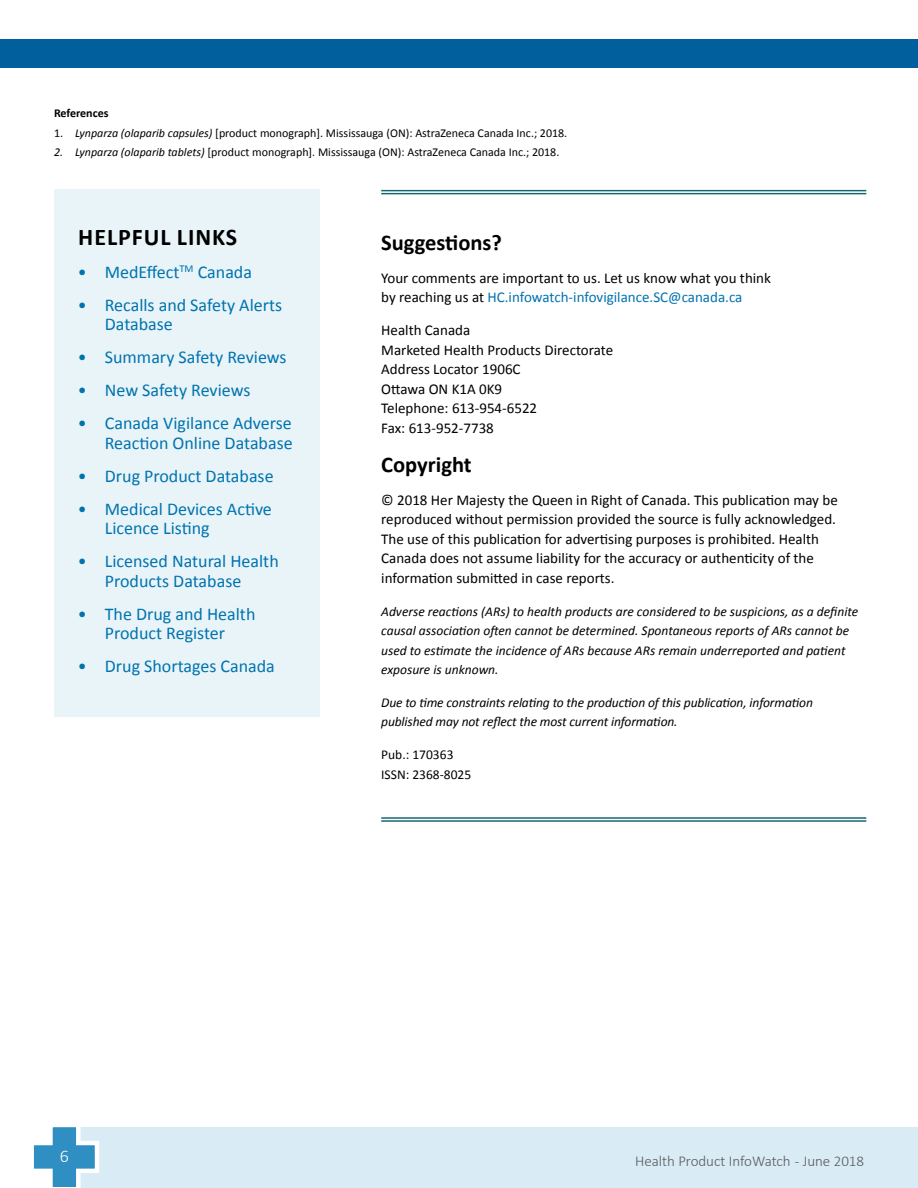
<style>
.page{position:relative;width:918px;height:1188px;background:#fff}
.page>*{position:absolute;margin:0;border:0;box-sizing:border-box;transform-origin:0 0}
.t1{font:700 24px "Calibri";letter-spacing:.04em;color:#000}
.t2{font:700 22.5px "Calibri";color:#000}
.t3{font:18px/19.5px "Calibri";color:#0073ae}
.t4{font:300 18px "Calibri";color:#fff}
.t5{font:15px/19.5px "Calibri";color:#000}
.t6{font:300 15px "Calibri";color:#58595b}
.t7{font:italic 13.5px/19.5px "Calibri";color:#000}
.t8{font:13.5px/19.5px "Calibri";color:#000}
.t9{font:12px "Calibri";color:#000}
.t10{font:700 12px "Calibri";color:#000}
.s1{font-style:italic}
.s2{color:#0073ae}
</style>
<div class="page">
<div style="left:64px;top:1127px;width:854px;height:61px;background:#d9ebf4"></div>
<svg style="left:33px;top:1127px;width:66px;height:61px"></svg>
<div style="left:0;top:39px;width:918px;height:29px;background:#005f9c"></div>
<div style="left:54px;top:190px;width:266px;height:527px;background:#e9f4f9"></div>
<svg style="left:381px;top:191px;width:485px;height:2px"></svg>
<hr style="left:381px;top:190px;width:485px;height:1px;background:#186874">
<hr style="left:381px;top:193px;width:485px;height:1px;background:#186874">
<hr style="left:381px;top:817px;width:485px;height:2px;background:#186874">
<hr style="left:381px;top:820px;width:485px;height:2px;background:#186874">
<p class="t10" style="left:54px;top:105px;width:56px">References</p>
<p class="t9" style="left:54px;top:125px;width:515px">1. <span class="s1">Lynparza (olaparib capsules)</span> [product monograph]. Mississauga (ON): AstraZeneca Canada Inc.; 2018.</p>
<p class="t9" style="left:54px;top:144px;width:507px"><span class="s1">2. Lynparza (olaparib tablets)</span> [product monograph]. Mississauga (ON): AstraZeneca Canada Inc.; 2018.</p>
<h1 class="t1" style="left:78px;top:221px;width:161px">HELPFUL LINKS</h1>
<p class="t3" style="left:78px;top:262px;width:176px">• MedEffect<sup>TM</sup> Canada</p>
<p class="t3" style="left:105px;top:295px;width:179px;text-indent:-27px">• Recalls and Safety Alerts<br>Database</p>
<p class="t3" style="left:78px;top:348px;width:210px">• Summary Safety Reviews</p>
<p class="t3" style="left:78px;top:381px;width:174px">• New Safety Reviews</p>
<p class="t3" style="left:78px;top:414px;width:216px;text-align:right">• Canada Vigilance Adverse<br>Reaction Online Database</p>
<p class="t3" style="left:78px;top:466px;width:197px">• Drug Product Database</p>
<p class="t3" style="left:105px;top:499px;width:169px;text-indent:-27px">• Medical Devices Active<br>Licence Listing</p>
<p class="t3" style="left:78px;top:551px;width:202px;text-align:center">• Licensed Natural Health<br>Products Database</p>
<p class="t3" style="left:78px;top:604px;width:179px;text-align:center">• The Drug and Health<br>Product Register</p>
<p class="t3" style="left:78px;top:656px;width:199px">• Drug Shortages Canada</p>
<h2 class="t2" style="left:381px;top:228px;width:122px">Suggestions?</h2>
<p class="t5" style="left:381px;top:268px;width:391px">Your comments are important to us. Let us know what you think by reaching us at <span class="s2">HC.infowatch-infovigilance.SC@canada.ca</span></p>
<p class="t5" style="left:381px;top:320px;width:233px">Health Canada<br>Marketed Health Products Directorate<br>Address Locator 1906C<br>Ottawa ON K1A 0K9<br>Telephone: 613-954-6522<br>Fax: 613-952-7738</p>
<h2 class="t2" style="left:381px;top:450px;width:92px">Copyright</h2>
<p class="t5" style="left:381px;top:490px;width:458px">© 2018 Her Majesty the Queen in Right of Canada. This publication may be reproduced without permission provided the source is fully acknowledged.<br>The use of this publication for advertising purposes is prohibited. Health Canada does not assume liability for the accuracy or authenticity of the information submitted in case reports.</p>
<p class="t7" style="left:381px;top:601px;width:479px">Adverse reactions (ARs) to health products are considered to be suspicions, as a definite causal association often cannot be determined. Spontaneous reports of ARs cannot be used to estimate the incidence of ARs because ARs remain underreported and patient exposure is unknown.</p>
<p class="t7" style="left:381px;top:692px;width:433px">Due to time constraints relating to the production of this publication, information published may not reflect the most current information.</p>
<p class="t8" style="left:381px;top:745px;width:92px">Pub.: 170363<br>ISSN: 2368-8025</p>
<p class="t4" style="left:60px;top:1145px;width:11px">6</p>
<p class="t6" style="left:635px;top:1152px;width:231px">Health Product InfoWatch - June 2018</p>
</div>
